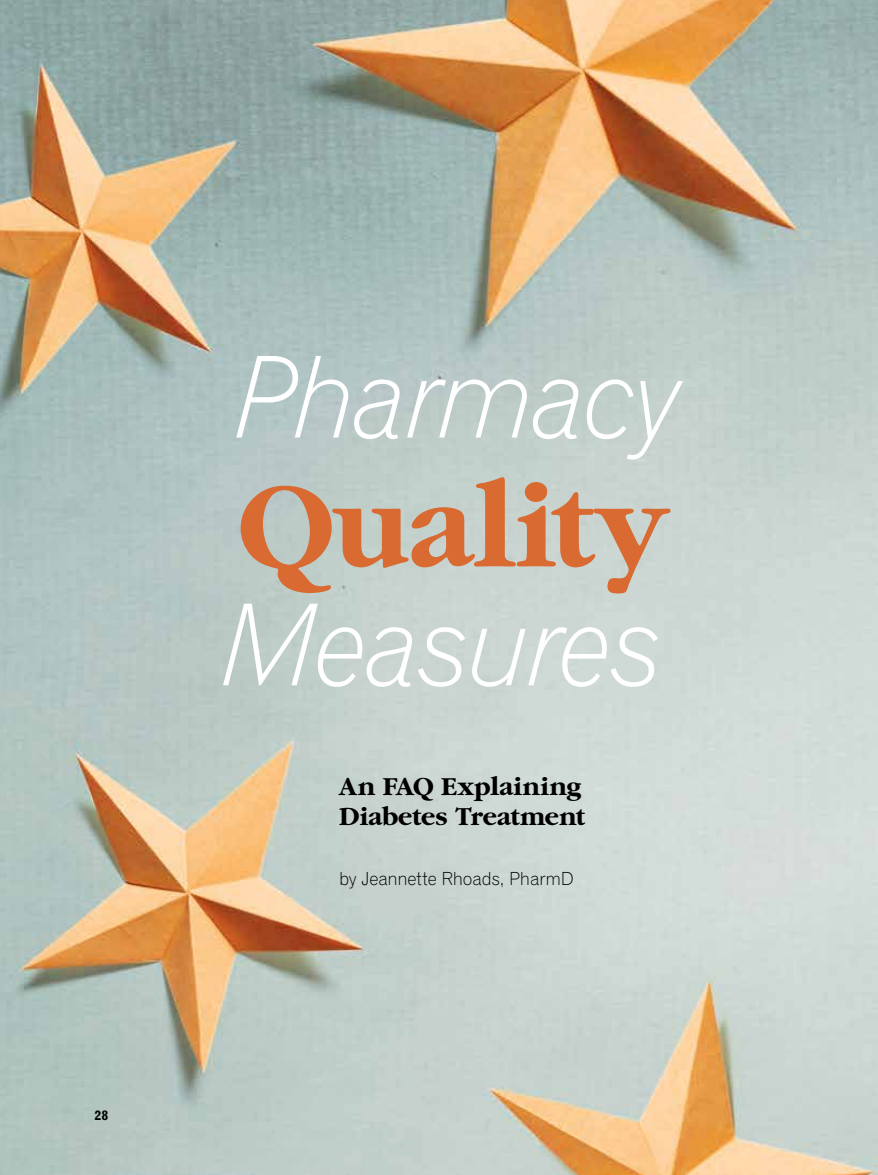
<style>
.page{position:relative;width:878px;height:1175px;background:#fff}
.page>*{position:absolute;margin:0;border:0;box-sizing:border-box;transform-origin:0 0}
.t1{font:700 126px "Garamond";letter-spacing:-.005em;color:#d96a31}
.t2{font:112.5px "Gothic 720 BT Light Italic B";letter-spacing:-.035em;color:#fff}
.t3{font:700 27px/30px "Garamond";letter-spacing:-.005em;color:#000}
.t4{font:18px "Gothic 720 BT Light B";letter-spacing:-.015em;color:#000}
.t5{font:13.5px "Gothic 720 BT Bold B";color:#000}
</style>
<div class="page">
<img style="left:0;top:0;width:878px;height:1174px">
<p class="t5" style="left:94px;top:1107px;width:16px">28</p>
<h2 class="t2" style="left:235px;top:328px;width:451px">Pharmacy</h2>
<h1 class="t1" style="left:238px;top:460px;width:430px">Quality</h1>
<h2 class="t2" style="left:222px;top:576px;width:445px">Measures</h2>
<p class="t3" style="left:339px;top:772px;width:247px">An FAQ Explaining<br>Diabetes Treatment</p>
<p class="t4" style="left:339px;top:867px;width:236px">by Jeannette Rhoads, PharmD</p>
</div>
